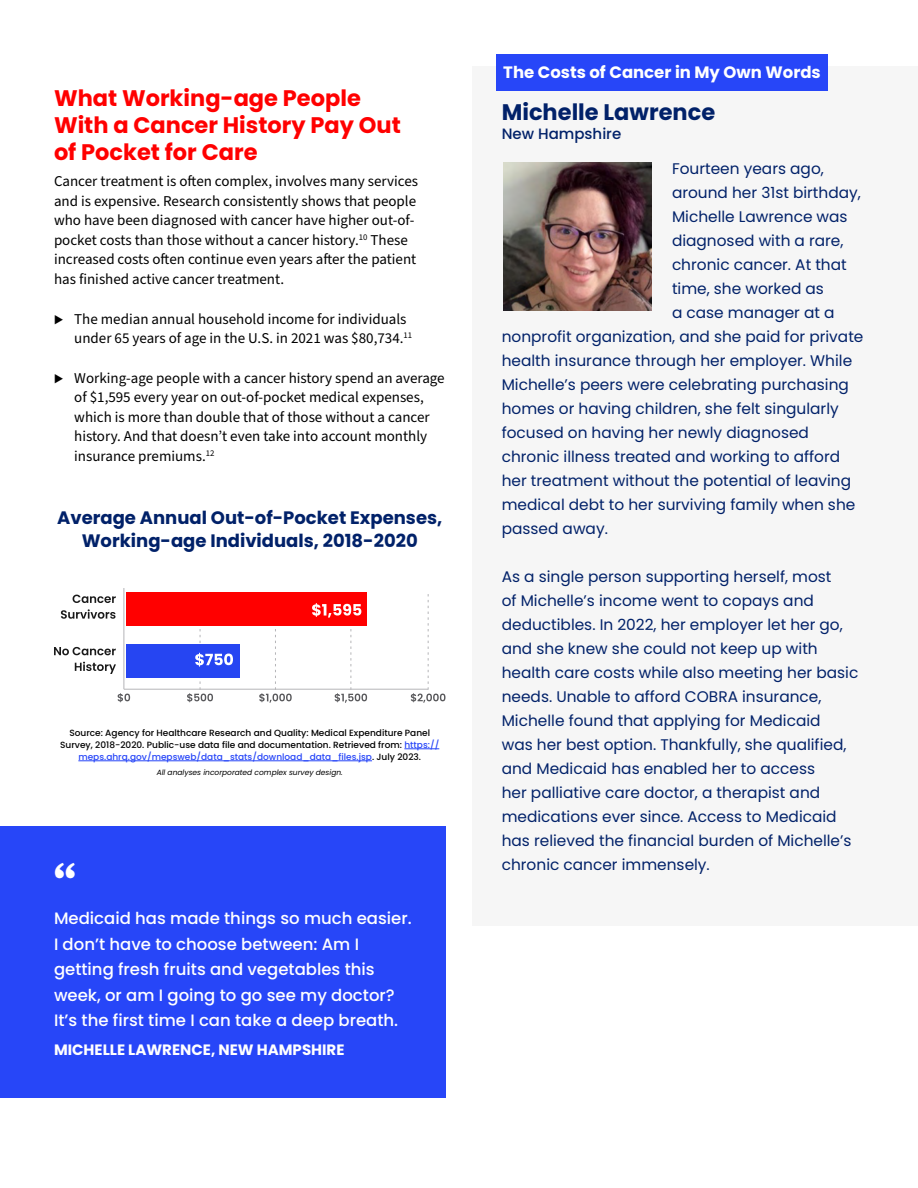
<style>
.page{position:relative;width:918px;height:1188px;background:#fff}
.page>*{position:absolute;margin:0;border:0;box-sizing:border-box;transform-origin:0 0}
.t1{font:49.5px "Source Serif Variable";color:#fff}
.t2{font:700 22.5px/27px "Poppins";color:#f00}
.t3{font:700 22.5px "Poppins";color:#012169}
.t4{font:700 18px/22.5px "Poppins";color:#012169;text-align:center}
.t5{font:500 16.5px/25.5px "Poppins";color:#fff}
.Name{font:700 16.5px "Poppins";color:#fff}
.t6{font:15.3px/24px "Poppins";color:#012169}
.p{font:15px/19.5px "Source Sans Pro";color:#000}
.t7{font:700 15px "Poppins";color:#fff}
.t8{font:500 15px "Poppins";color:#012169}
.t9{font:500 9px/12px "Poppins";color:#000;text-align:center}
.t10{font:italic 7.5px "Poppins";color:#000}
.s1{font-family:"Proxima Nova";font-weight:700}
.s2{color:#2746f8}
</style>
<div class="page">
<div style="left:0;top:826px;width:446px;height:272px;background:#2746f8"></div>
<div style="left:472px;top:66px;width:446px;height:860px;background:#f6f6f6"></div>
<div style="left:496px;top:54px;width:332px;height:37px;background:#2746f8"></div>
<img style="left:503px;top:162px;width:149px;height:148px">
<hr style="left:404px;top:749px;width:35px;height:1px;background:#2746f8">
<hr style="left:78px;top:761px;width:294px;height:1px;background:#2746f8">
<svg style="left:118px;top:693px;width:12px;height:9px"></svg>
<hr style="left:124px;top:689px;width:304px;height:1px;background:#b5b5b8">
<svg style="left:259px;top:629px;width:33px;height:74px"></svg>
<svg style="left:411px;top:595px;width:34px;height:108px"></svg>
<hr style="left:124px;top:588px;width:1px;height:101px;background:#b5b5b8">
<svg style="left:73px;top:595px;width:43px;height:8px"></svg>
<svg style="left:61px;top:609px;width:55px;height:10px"></svg>
<svg style="left:54px;top:647px;width:62px;height:8px"></svg>
<svg style="left:75px;top:662px;width:41px;height:12px"></svg>
<div style="left:126px;top:644px;width:113px;height:33px;background:#2645f2"></div>
<div style="left:126px;top:592px;width:241px;height:34px;background:#f00"></div>
<svg style="left:312px;top:603px;width:55px;height:100px"></svg>
<svg style="left:187px;top:629px;width:46px;height:73px"></svg>
<p class="t2" style="left:54px;top:85px;width:348px">What Working-age People<br>With a Cancer History Pay Out of Pocket for Care</p>
<p class="p" style="left:54px;top:172px;width:366px">Cancer treatment is often complex, involves many services and is expensive. Research consistently shows that people who have been diagnosed with cancer have higher out-of&shy;pocket costs than those without a cancer history.<sup>10</sup> These increased costs often continue even years after the patient has finished active cancer treatment.</p>
<p class="p" style="left:74px;top:309px;width:339px;text-indent:-20px"><span class="s1">⊲</span> The median annual household income for individuals under 65 years of age in the U.S. in 2021 was $80,734.<sup>11</sup></p>
<p class="p" style="left:74px;top:369px;width:372px;text-indent:-20px"><span class="s1">⊲</span> Working-age people with a cancer history spend an average of $1,595 every year on out-of-pocket medical expenses, which is more than double that of those without a cancer history. And that doesn’t even take into account monthly insurance premiums.<sup>12</sup></p>
<p class="t4" style="left:57px;top:507px;width:387px">Average Annual Out-of-Pocket Expenses,<br>Working-age Individuals, 2018-2020</p>
<p class="t9" style="left:60px;top:727px;width:381px">Source: Agency for Healthcare Research and Quality: Medical Expenditure Panel<br>Survey, 2018-2020. Public-use data file and documentation. Retrieved from: <span class="s2">https:// meps.ahrq.gov/mepsweb/data_stats/download_data_files.jsp</span>. July 2023.</p>
<p class="t10" style="left:157px;top:768px;width:188px">All analyses incorporated complex survey design.</p>
<p class="t1" style="left:54px;top:849px;width:23px">“</p>
<p class="t5" style="left:54px;top:906px;width:359px">Medicaid has made things so much easier.<br>I don’t have to choose between: Am I getting fresh fruits and vegetables this week, or am I going to go see my doctor?<br>It’s the first time I can take a deep breath.</p>
<p class="t7" style="left:54px;top:1041px;width:292px">MICHELLE LAWRENCE, NEW HAMPSHIRE</p>
<p class="Name" style="left:503px;top:63px;width:319px">The Costs of Cancer in My Own Words</p>
<p class="t3" style="left:502px;top:99px;width:215px">Michelle Lawrence</p>
<p class="t8" style="left:502px;top:125px;width:121px">New Hampshire</p>
<p class="t6" style="left:672px;top:156px;width:153px">Fourteen years ago,</p>
<p class="t6" style="left:672px;top:180px;width:190px">around her 31st birthday,</p>
<p class="t6" style="left:672px;top:204px;width:177px">Michelle Lawrence was</p>
<p class="t6" style="left:672px;top:228px;width:173px">diagnosed with a rare,</p>
<p class="t6" style="left:672px;top:252px;width:176px">chronic cancer. At that</p>
<p class="t6" style="left:672px;top:276px;width:153px">time, she worked as</p>
<p class="t6" style="left:672px;top:300px;width:164px">a case manager at a</p>
<p class="t6" style="left:502px;top:324px;width:363px">nonprofit organization, and she paid for private</p>
<p class="t6" style="left:502px;top:348px;width:352px">health insurance through her employer. While</p>
<p class="t6" style="left:502px;top:372px;width:349px">Michelle’s peers were celebrating purchasing</p>
<p class="t6" style="left:502px;top:396px;width:339px">homes or having children, she felt singularly</p>
<p class="t6" style="left:502px;top:420px;width:309px">focused on having her newly diagnosed</p>
<p class="t6" style="left:502px;top:444px;width:340px">chronic illness treated and working to afford</p>
<p class="t6" style="left:502px;top:468px;width:351px">her treatment without the potential of leaving</p>
<p class="t6" style="left:502px;top:492px;width:355px">medical debt to her surviving family when she</p>
<p class="t6" style="left:502px;top:516px;width:108px">passed away.</p>
<p class="t6" style="left:502px;top:564px;width:358px">As a single person supporting herself, most<br>of Michelle’s income went to copays and deductibles. In 2022, her employer let her go, and she knew she could not keep up with health care costs while also meeting her basic needs. Unable to afford COBRA insurance, Michelle found that applying for Medicaid<br>was her best option. Thankfully, she qualified, and Medicaid has enabled her to access<br>her palliative care doctor, a therapist and medications ever since. Access to Medicaid has relieved the financial burden of Michelle’s chronic cancer immensely.</p>
</div>
